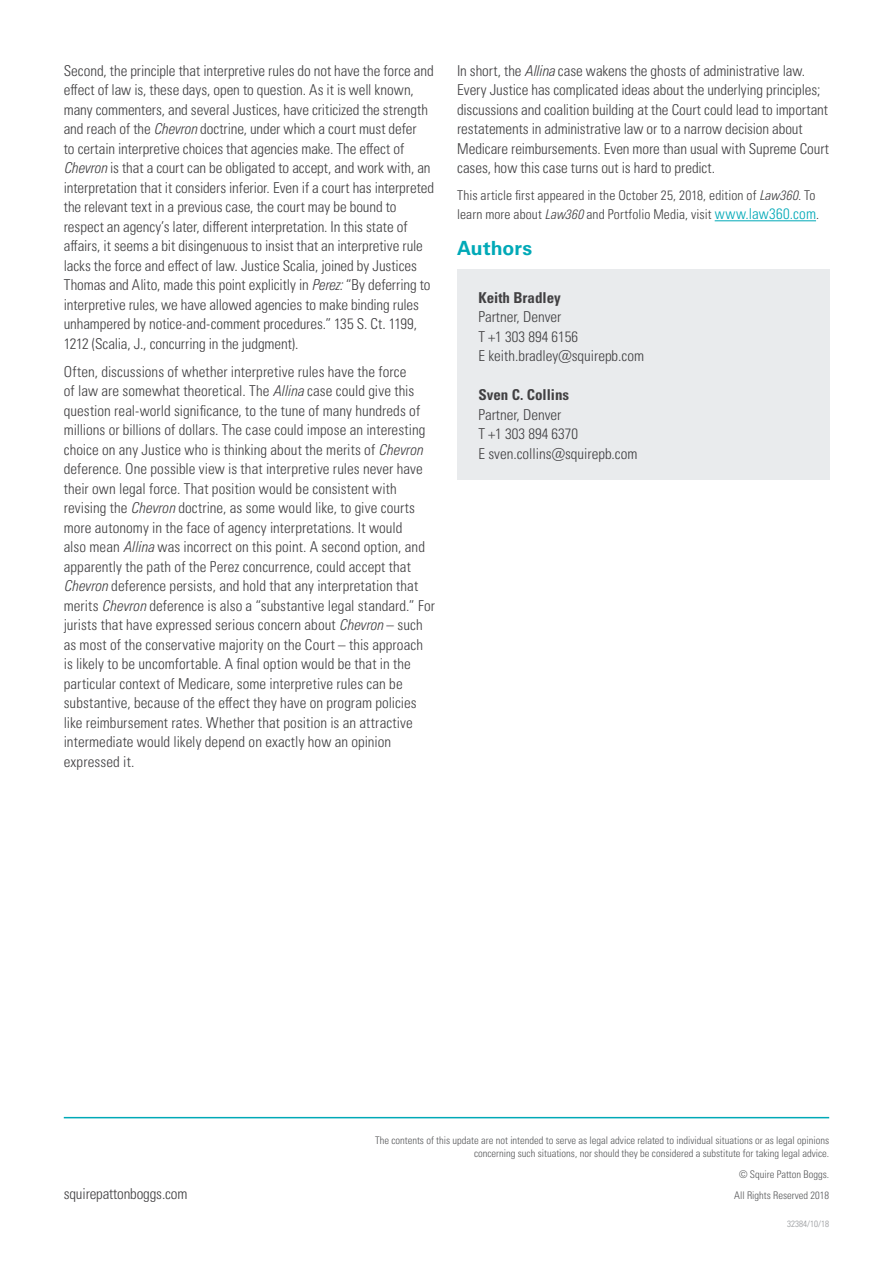
<style>
.page{position:relative;width:893px;height:1263px;background:#fff}
.page>*{position:absolute;margin:0;border:0;box-sizing:border-box;transform-origin:0 0}
.Body{font:700 19.5px "Univers LTCYR 65";color:#00a9b7}
.Body-2{font:15px/19.5px "Univers LTCYR 47 Light Cond";color:#414042}
.Contact{font:15px "Univers LTCYR 47 Light Cond";color:#414042}
.Contact-2{font:15px "Univers LTCYR 67 Bold Cond";color:#414042}
.Body-3{font:13.5px/19.5px "Univers LTCYR 47 Light Cond";letter-spacing:.01em;color:#414042}
.t1{font:10.5px/12.6px "Univers LTCYR 47 Light Cond";color:#58595b;text-align:right}
.t2{font:9px "Univers LTCYR 47 Light Cond";color:#939598}
.s1{font-family:"Univers LTCYR 47 Light Cond Obl"}
.s2{font-size:15px;color:#00a9b7}
</style>
<div class="page">
<hr style="left:715px;top:220px;width:101px;height:1px;background:#00a9b7">
<div style="left:457px;top:269px;width:372px;height:211px;background:#e9ebed"></div>
<hr style="left:64px;top:1117px;width:765px;height:1px;background:#00a9b7">
<p class="Body-2" style="left:64px;top:60px;width:372px">Second, the principle that interpretive rules do not have the force and effect of law is, these days, open to question. As it is well known, many commenters, and several Justices, have criticized the strength and reach of the <span class="s1">Chevron</span> doctrine, under which a court must defer<br>to certain interpretive choices that agencies make. The effect of <span class="s1">Chevron</span> is that a court can be obligated to accept, and work with, an interpretation that it considers inferior. Even if a court has interpreted the relevant text in a previous case, the court may be bound to respect an agency’s later, different interpretation. In this state of affairs, it seems a bit disingenuous to insist that an interpretive rule lacks the force and effect of law. Justice Scalia, joined by Justices Thomas and Alito, made this point explicitly in <span class="s1">Perez:</span> “By deferring to interpretive rules, we have allowed agencies to make binding rules unhampered by notice-and-comment procedures.” 135 S. Ct. 1199, 1212 (Scalia, J., concurring in the judgment).</p>
<p class="Body-2" style="left:64px;top:361px;width:373px">Often, discussions of whether interpretive rules have the force<br>of law are somewhat theoretical. The <span class="s1">Allina</span> case could give this question real-world significance, to the tune of many hundreds of millions or billions of dollars. The case could impose an interesting choice on any Justice who is thinking about the merits of <span class="s1">Chevron </span>deference. One possible view is that interpretive rules never have their own legal force. That position would be consistent with revising the <span class="s1">Chevron</span> doctrine, as some would like, to give courts more autonomy in the face of agency interpretations. It would<br>also mean <span class="s1">Allina</span> was incorrect on this point. A second option, and apparently the path of the Perez concurrence, could accept that <span class="s1">Chevron</span> deference persists, and hold that any interpretation that merits <span class="s1">Chevron</span> deference is also a “substantive legal standard.” For jurists that have expressed serious concern about <span class="s1">Chevron</span> – such as most of the conservative majority on the Court – this approach is likely to be uncomfortable. A final option would be that in the particular context of Medicare, some interpretive rules can be substantive, because of the effect they have on program policies like reimbursement rates. Whether that position is an attractive intermediate would likely depend on exactly how an opinion expressed it.</p>
<p class="Body-2" style="left:457px;top:60px;width:373px">In short, the <span class="s1">Allina</span> case wakens the ghosts of administrative law.<br>Every Justice has complicated ideas about the underlying principles; discussions and coalition building at the Court could lead to important restatements in administrative law or to a narrow decision about Medicare reimbursements. Even more than usual with Supreme Court cases, how this case turns out is hard to predict.</p>
<p class="Body-3" style="left:457px;top:185px;width:363px">This article first appeared in the October 25, 2018, edition of <span class="s1">Law360.</span> To learn more about <span class="s1">Law360</span> and Portfolio Media, visit <span class="s2">www.law360.com</span>.</p>
<p class="Body" style="left:457px;top:234px;width:76px">Authors</p>
<p class="Contact-2" style="left:478px;top:288px;width:84px">Keith Bradley</p>
<p class="Contact" style="left:478px;top:307px;width:85px">Partner, Denver</p>
<p class="Contact" style="left:478px;top:326px;width:101px">T +1 303 894 6156</p>
<p class="Contact" style="left:478px;top:346px;width:167px">E keith.bradley@squirepb.com</p>
<p class="Contact-2" style="left:478px;top:386px;width:92px">Sven C. Collins</p>
<p class="Contact" style="left:478px;top:404px;width:85px">Partner, Denver</p>
<p class="Contact" style="left:478px;top:424px;width:101px">T +1 303 894 6370</p>
<p class="Contact" style="left:478px;top:443px;width:161px">E sven.collins@squirepb.com</p>
<p class="t1" style="left:375px;top:1134px;width:456px">The contents of this update are not intended to serve as legal advice related to individual situations or as legal opinions concerning such situations, nor should they be considered a substitute for taking legal advice.</p>
<p class="t1" style="left:739px;top:1167px;width:92px">© Squire Patton Boggs.</p>
<p class="Body-2" style="left:64px;top:1183px;width:125px">squirepattonboggs.com</p>
<p class="t1" style="left:734px;top:1188px;width:97px">All Rights Reserved 2018</p>
<p class="t2" style="left:787px;top:1217px;width:43px">32384/10/18</p>
</div>
